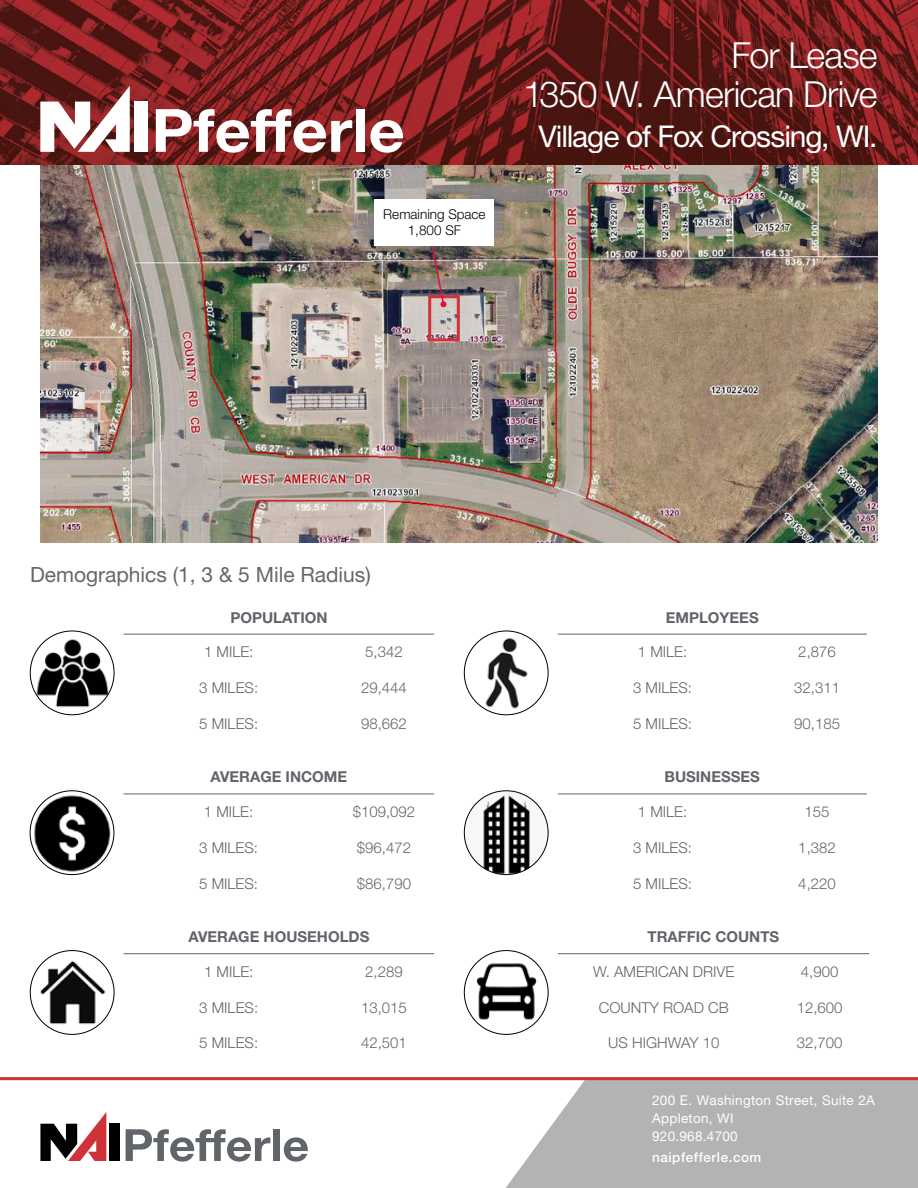
<style>
.page{position:relative;width:918px;height:1188px;background:#fff}
.page>*{position:absolute;margin:0;border:0;box-sizing:border-box;transform-origin:0 0}
.t1{font:300 36px/39.5px "Helvetica Neue LT Std";letter-spacing:-.025em;color:#fff;text-align:right}
.t2{font:30px "Helvetica Neue LT Std";letter-spacing:-.035em;color:#fff}
.t3{font:21px "Helvetica Neue LT Std";color:#666767}
.t4{font:300 15px "Helvetica Neue LT Std";color:#61646a}
.t5{font:300 15px "Helvetica Neue LT Std";color:#666767}
.t6{font:700 15px "Helvetica Neue LT Std";color:#61646a}
.t7{font:13.5px/18px "Helvetica Neue LT Std";letter-spacing:.02em;color:#fff}
.t8{font:300 13.5px/16.2px "Helvetica Neue LT Std";color:#000;text-align:center}
.t9{font:500 13.5px "Helvetica Neue LT Std";letter-spacing:.04em;color:#fff}
</style>
<div class="page">
<img style="left:40px;top:165px;width:838px;height:378px">
<div style="left:428px;top:295px;width:32px;height:46px;border:3px solid #cf3339"></div>
<div style="left:375px;top:199px;width:119px;height:46px;background:#fff"></div>
<svg style="left:431px;top:246px;width:16px;height:62px"></svg>
<div style="left:0;top:1078px;width:918px;height:110px;background:#b2b3b3"></div>
<svg style="left:0;top:1080px;width:586px;height:108px;background:#f8f7f7"></svg>
<hr style="left:0;top:1077px;width:918px;height:3px;background:#cf3339">
<div style="left:110px;top:1124px;width:10px;height:37px;background:#000"></div>
<svg style="left:40px;top:1112px;width:66px;height:49px;background:#a57f80"></svg>
<svg style="left:126px;top:1129px;width:144px;height:33px;background:#b7b9bb"></svg>
<div style="left:273px;top:1129px;width:7px;height:32px;background:#61646a"></div>
<svg style="left:284px;top:1137px;width:24px;height:25px"></svg>
<img style="left:0;top:0;width:918px;height:165px">
<div style="left:134px;top:102px;width:14px;height:50px;background:#fff"></div>
<svg style="left:40px;top:86px;width:90px;height:66px"></svg>
<svg style="left:156px;top:109px;width:196px;height:44px"></svg>
<div style="left:356px;top:109px;width:9px;height:43px;background:#fff"></div>
<svg style="left:370px;top:120px;width:33px;height:33px"></svg>
<hr style="left:124px;top:634px;width:210px;height:1px;background:#61646a">
<hr style="left:334px;top:634px;width:100px;height:1px;background:#61646a">
<hr style="left:124px;top:794px;width:210px;height:1px;background:#61646a">
<hr style="left:334px;top:794px;width:100px;height:1px;background:#61646a">
<hr style="left:124px;top:953px;width:210px;height:1px;background:#61646a">
<hr style="left:334px;top:953px;width:100px;height:1px;background:#61646a">
<hr style="left:558px;top:634px;width:209px;height:1px;background:#61646a">
<hr style="left:767px;top:634px;width:100px;height:1px;background:#61646a">
<hr style="left:558px;top:794px;width:209px;height:1px;background:#61646a">
<hr style="left:767px;top:794px;width:100px;height:1px;background:#61646a">
<hr style="left:558px;top:953px;width:212px;height:1px;background:#61646a">
<hr style="left:770px;top:953px;width:99px;height:1px;background:#61646a">
<img style="left:30px;top:631px;width:84px;height:84px;border-radius:42px">
<img style="left:30px;top:791px;width:84px;height:84px;border-radius:42px">
<img style="left:30px;top:951px;width:84px;height:83px;border-radius:42px">
<img style="left:464px;top:631px;width:84px;height:84px;border-radius:41px">
<img style="left:464px;top:791px;width:84px;height:84px;border-radius:42px">
<img style="left:464px;top:951px;width:84px;height:83px;border-radius:42px">
<p class="t8" style="left:383px;top:206px;width:104px">Remaining Space<br>1,800 SF</p>
<h1 class="t1" style="left:523px;top:35px;width:356px">For Lease<br>1350 W. American Drive</h1>
<h2 class="t2" style="left:538px;top:118px;width:340px">Village of Fox Crossing, WI.</h2>
<h3 class="t3" style="left:30px;top:562px;width:342px">Demographics (1, 3 &amp; 5 Mile Radius)</h3>
<p class="t6" style="left:230px;top:608px;width:99px">POPULATION</p>
<p class="t4" style="left:204px;top:643px;width:51px">1 MILE:</p>
<p class="t5" style="left:365px;top:643px;width:39px">5,342</p>
<p class="t4" style="left:199px;top:679px;width:60px">3 MILES:</p>
<p class="t5" style="left:361px;top:679px;width:47px">29,444</p>
<p class="t4" style="left:199px;top:714px;width:60px">5 MILES:</p>
<p class="t5" style="left:361px;top:714px;width:47px">98,662</p>
<p class="t6" style="left:210px;top:768px;width:138px">AVERAGE INCOME</p>
<p class="t4" style="left:204px;top:803px;width:51px">1 MILE:</p>
<p class="t5" style="left:353px;top:803px;width:64px">$109,092</p>
<p class="t4" style="left:199px;top:838px;width:60px">3 MILES:</p>
<p class="t5" style="left:357px;top:838px;width:56px">$96,472</p>
<p class="t4" style="left:199px;top:874px;width:60px">5 MILES:</p>
<p class="t5" style="left:357px;top:874px;width:56px">$86,790</p>
<p class="t6" style="left:188px;top:928px;width:183px">AVERAGE HOUSEHOLDS</p>
<p class="t4" style="left:204px;top:962px;width:51px">1 MILE:</p>
<p class="t5" style="left:365px;top:963px;width:39px">2,289</p>
<p class="t4" style="left:199px;top:998px;width:60px">3 MILES:</p>
<p class="t5" style="left:361px;top:998px;width:47px">13,015</p>
<p class="t4" style="left:199px;top:1034px;width:60px">5 MILES:</p>
<p class="t5" style="left:361px;top:1034px;width:47px">42,501</p>
<p class="t6" style="left:666px;top:608px;width:95px">EMPLOYEES</p>
<p class="t4" style="left:638px;top:643px;width:51px">1 MILE:</p>
<p class="t5" style="left:798px;top:643px;width:39px">2,876</p>
<p class="t4" style="left:633px;top:679px;width:60px">3 MILES:</p>
<p class="t5" style="left:794px;top:679px;width:47px">32,311</p>
<p class="t4" style="left:633px;top:714px;width:60px">5 MILES:</p>
<p class="t5" style="left:794px;top:714px;width:47px">90,185</p>
<p class="t6" style="left:664px;top:768px;width:97px">BUSINESSES</p>
<p class="t4" style="left:638px;top:803px;width:51px">1 MILE:</p>
<p class="t5" style="left:805px;top:803px;width:27px">155</p>
<p class="t4" style="left:633px;top:838px;width:60px">3 MILES:</p>
<p class="t5" style="left:798px;top:838px;width:39px">1,382</p>
<p class="t4" style="left:633px;top:874px;width:60px">5 MILES:</p>
<p class="t5" style="left:798px;top:874px;width:39px">4,220</p>
<p class="t6" style="left:648px;top:928px;width:133px">TRAFFIC COUNTS</p>
<p class="t4" style="left:593px;top:962px;width:143px">W. AMERICAN DRIVE</p>
<p class="t5" style="left:801px;top:963px;width:39px">4,900</p>
<p class="t4" style="left:599px;top:998px;width:131px">COUNTY ROAD CB</p>
<p class="t5" style="left:797px;top:998px;width:47px">12,600</p>
<p class="t4" style="left:608px;top:1034px;width:113px">US HIGHWAY 10</p>
<p class="t5" style="left:797px;top:1034px;width:47px">32,700</p>
<p class="t7" style="left:652px;top:1091px;width:224px">200 E. Washington Street, Suite 2A<br>Appleton, WI<br>920.968.4700</p>
<p class="t9" style="left:652px;top:1149px;width:111px">naipfefferle.com</p>
</div>
